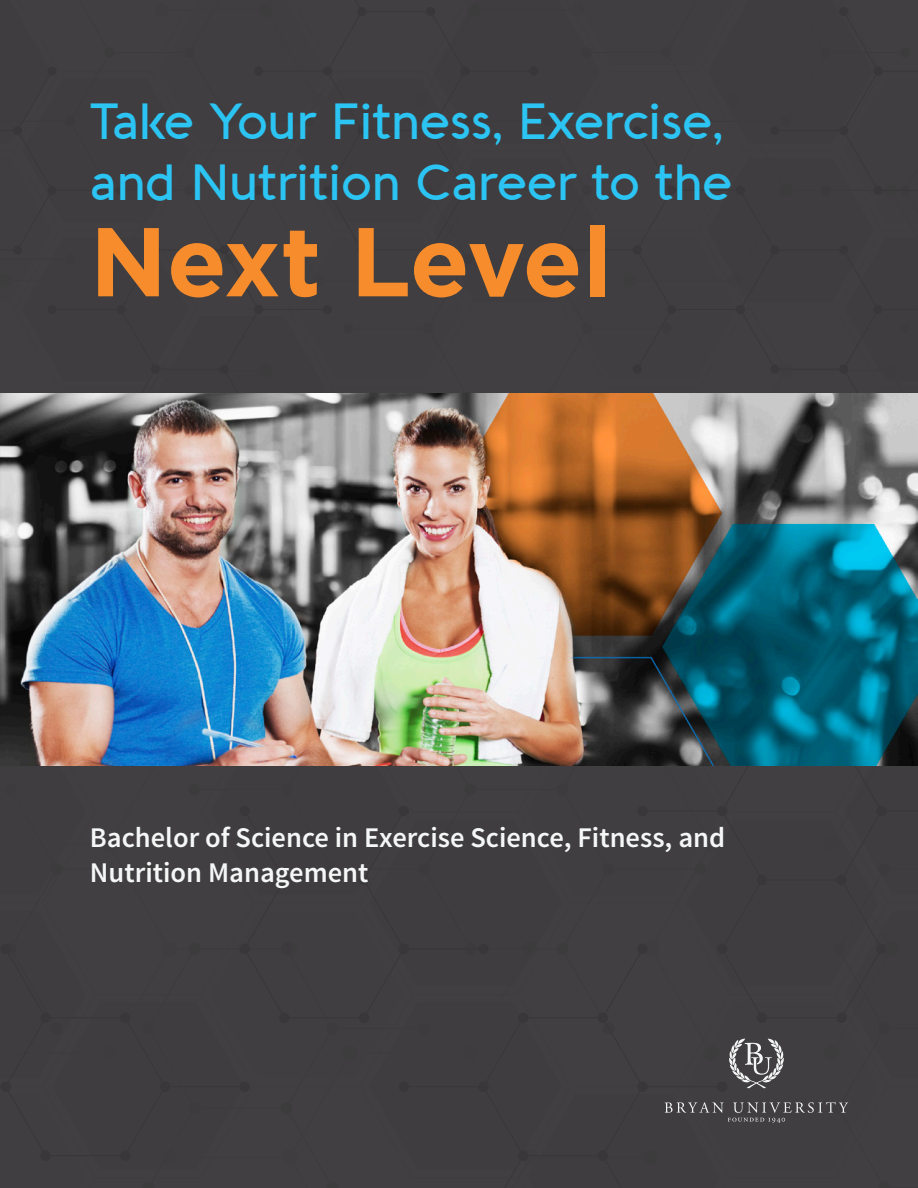
<style>
.page{position:relative;width:918px;height:1188px;background:#fff}
.page>*{position:absolute;margin:0;border:0;box-sizing:border-box;transform-origin:0 0}
.t1{font:700 97.5px "Gotham";letter-spacing:-.01em;color:#f68c2c}
.t2{font:500 49.5px/61.5px "Aquawax";color:#2bc4f3}
.t3{font:600 28.5px/34.2px "Source Sans Pro";color:#f5f7f7}
</style>
<div class="page">
<div style="left:0;top:0;width:918px;height:393px;background:#403e40"></div>
<div style="left:48px;top:186px;width:284px;height:207px;background:#3f3d3f"></div>
<div style="left:254px;top:0;width:284px;height:254px;background:#3f3d3f"></div>
<div style="left:0;top:766px;width:918px;height:422px;background:#403e40"></div>
<img style="left:0;top:393px;width:918px;height:373px">
<h2 class="t2" style="left:90px;top:90px;width:644px">Take Your Fitness, Exercise, and Nutrition Career to the</h2>
<h1 class="t1" style="left:90px;top:197px;width:524px">Next Level</h1>
<p class="t3" style="left:90px;top:822px;width:637px">Bachelor of Science in Exercise Science, Fitness, and<br>Nutrition Management</p>
</div>
